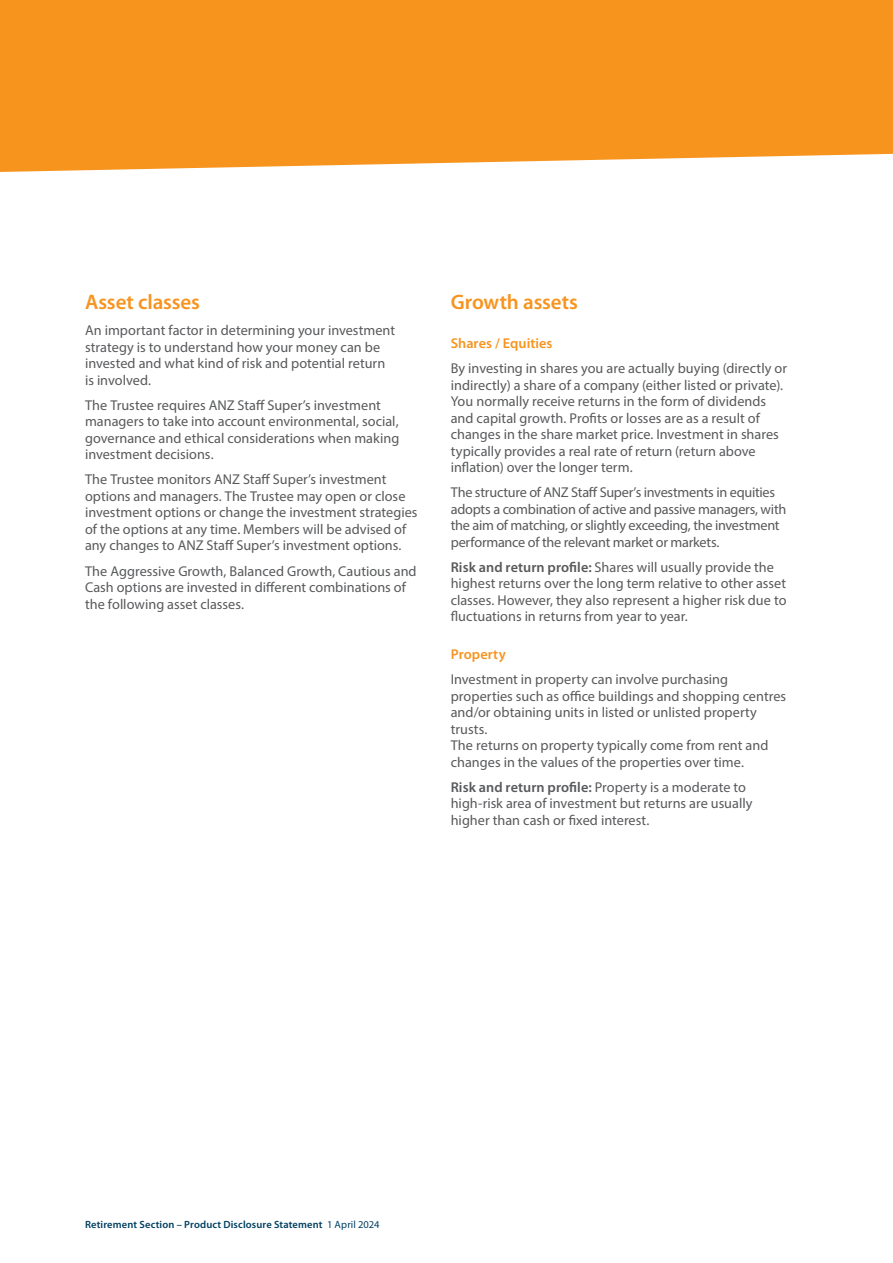
<style>
.page{position:relative;width:893px;height:1263px;background:#fff}
.page>*{position:absolute;margin:0;border:0;box-sizing:border-box;transform-origin:0 0}
.t1{font:600 21px "Myriad Pro";letter-spacing:-.005em;color:#f7941e}
.t2{font:14.25px/16.5px "Myriad Pro";color:#58595b}
.t3{font:14.25px/16.5px "Myriad Pro";letter-spacing:-.02em;color:#58595b}
.t4{font:600 14.25px "Myriad Pro";letter-spacing:.005em;color:#f7941e}
.t5{font:600 10.5px "Myriad Pro";letter-spacing:.015em;color:#004062}
.s1{font-weight:600}
.s2{font-weight:400}
</style>
<div class="page">
<div style="left:0;top:0;width:893px;height:172px;background:#f7941e"></div>
<h1 class="t1" style="left:85px;top:289px;width:116px">Asset classes</h1>
<p class="t2" style="left:85px;top:322px;width:312px">An important factor in determining your investment strategy is to understand how your money can be invested and what kind of risk and potential return is involved.</p>
<p class="t2" style="left:85px;top:397px;width:316px">The Trustee requires ANZ Staff Super’s investment managers to take into account environmental, social, governance and ethical considerations when making investment decisions.</p>
<p class="t2" style="left:85px;top:471px;width:334px">The Trustee monitors ANZ Staff Super’s investment options and managers. The Trustee may open or close investment options or change the investment strategies of the options at any time. Members will be advised of any changes to ANZ Staff Super’s investment options.</p>
<p class="t2" style="left:85px;top:562px;width:333px">The Aggressive Growth, Balanced Growth, Cautious and<br>Cash options are invested in different combinations of the following asset classes.</p>
<h1 class="t1" style="left:451px;top:289px;width:129px">Growth assets</h1>
<p class="t4" style="left:451px;top:334px;width:103px">Shares / Equities</p>
<p class="t2" style="left:451px;top:360px;width:338px">By investing in shares you are actually buying (directly or indirectly) a share of a company (either listed or private).<br>You normally receive returns in the form of dividends and capital growth. Profits or losses are as a result of changes in the share market price. Investment in shares typically provides a real rate of return (return above inflation) over the longer term.</p>
<p class="t3" style="left:451px;top:484px;width:337px">The structure of ANZ Staff Super’s investments in equities adopts a combination of active and passive managers, with the aim of matching, or slightly exceeding, the investment performance of the relevant market or markets.</p>
<p class="t2" style="left:451px;top:558px;width:337px"><span class="s1">Risk and return profile:</span> Shares will usually provide the highest returns over the long term relative to other asset classes. However, they also represent a higher risk due to fluctuations in returns from year to year.</p>
<p class="t4" style="left:451px;top:645px;width:57px">Property</p>
<p class="t2" style="left:451px;top:671px;width:337px">Investment in property can involve purchasing properties such as office buildings and shopping centres and/or obtaining units in listed or unlisted property trusts.<br>The returns on property typically come from rent and changes in the values of the properties over time.</p>
<p class="t2" style="left:451px;top:778px;width:303px"><span class="s1">Risk and return profile:</span> Property is a moderate to high-risk area of investment but returns are usually higher than cash or fixed interest.</p>
<p class="t5" style="left:85px;top:1218px;width:296px">Retirement Section – Product Disclosure Statement <span class="s2">1 April 2024</span></p>
</div>
